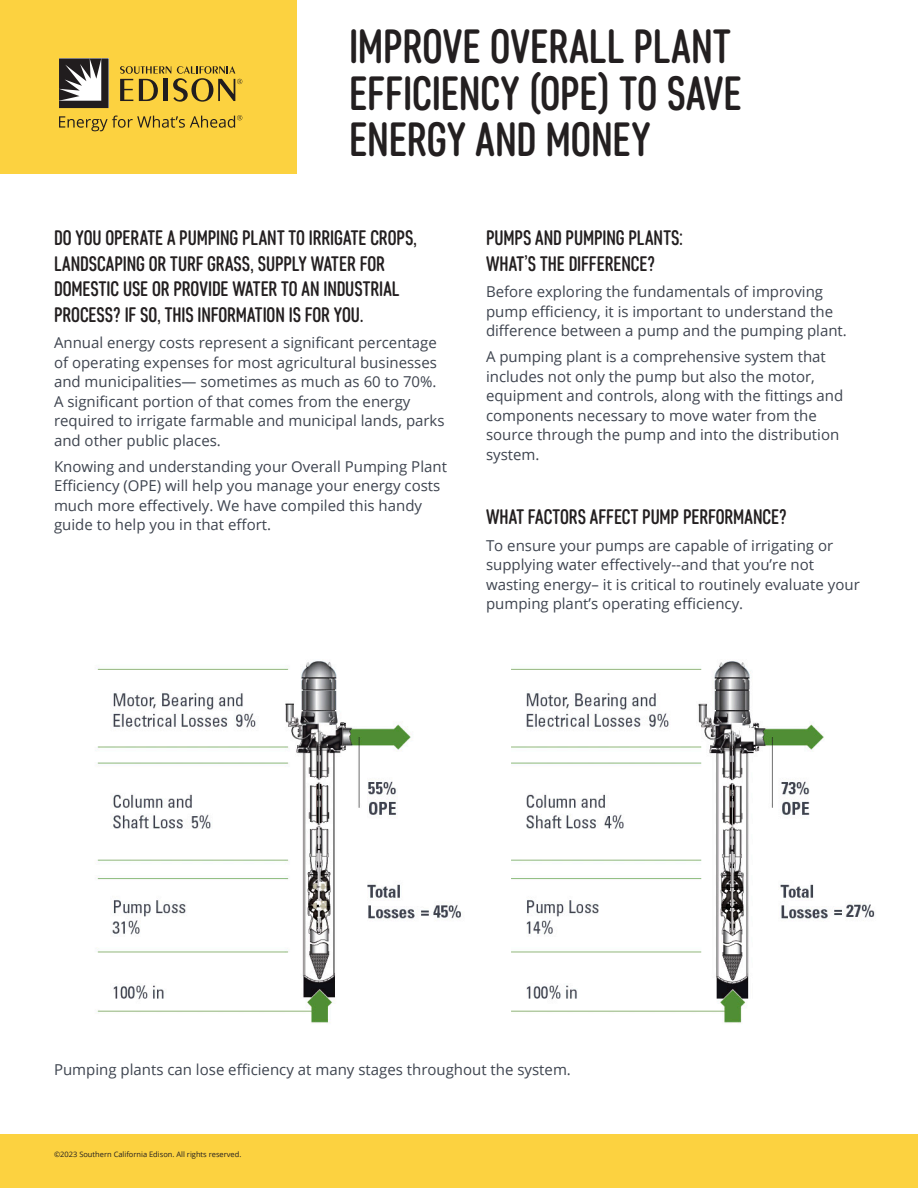
<style>
.page{position:relative;width:918px;height:1188px;background:#fff}
.page>*{position:absolute;margin:0;border:0;box-sizing:border-box;transform-origin:0 0}
.Class_Title{font:500 48px/46.5px "Core Sans DS47 Cn";color:#231f20}
.Body_Header{font:500 21px/25.5px "Core Sans DS47 Cn";letter-spacing:-.005em;color:#231f20}
.Body_Bullet{font:15px/19.5px "Open Sans";color:#3e444f}
.Fine_Print{font:7.5px "Open Sans";color:#231f20}
</style>
<div class="page">
<div style="left:0;top:1134px;width:918px;height:54px;background:#fcd240"></div>
<div style="left:0;top:0;width:297px;height:173px;background:#fcd240"></div>
<svg style="left:59px;top:58px;width:50px;height:50px;background:#6d6a6b"></svg>
<svg style="left:120px;top:66px;width:122px;height:36px"></svg>
<svg style="left:59px;top:115px;width:183px;height:16px"></svg>
<img style="left:97px;top:661px;width:778px;height:362px">
<p class="Class_Title" style="left:349px;top:22px;width:394px">IMPROVE OVERALL PLANT<br>EFFICIENCY (OPE) TO SAVE<br>ENERGY AND MONEY</p>
<p class="Body_Header" style="left:54px;top:225px;width:365px">DO YOU OPERATE A PUMPING PLANT TO IRRIGATE CROPS, LANDSCAPING OR TURF GRASS, SUPPLY WATER FOR DOMESTIC USE OR PROVIDE WATER TO AN INDUSTRIAL PROCESS? IF SO, THIS INFORMATION IS FOR YOU.</p>
<p class="Body_Bullet" style="left:54px;top:333px;width:392px">Annual energy costs represent a significant percentage of operating expenses for most agricultural businesses and municipalities— sometimes as much as 60 to 70%.<br>A significant portion of that comes from the energy required to irrigate farmable and municipal lands, parks and other public places.</p>
<p class="Body_Bullet" style="left:54px;top:456px;width:394px">Knowing and understanding your Overall Pumping Plant Efficiency (OPE) will help you manage your energy costs much more effectively. We have compiled this handy guide to help you in that effort.</p>
<p class="Body_Header" style="left:486px;top:225px;width:199px">PUMPS AND PUMPING PLANTS:<br>WHAT’S THE DIFFERENCE?</p>
<p class="Body_Bullet" style="left:486px;top:282px;width:362px">Before exploring the fundamentals of improving pump efficiency, it is important to understand the difference between a pump and the pumping plant.</p>
<p class="Body_Bullet" style="left:486px;top:347px;width:359px">A pumping plant is a comprehensive system that includes not only the pump but also the motor, equipment and controls, along with the fittings and components necessary to move water from the source through the pump and into the distribution system.</p>
<p class="Body_Header" style="left:486px;top:504px;width:302px">WHAT FACTORS AFFECT PUMP PERFORMANCE?</p>
<p class="Body_Bullet" style="left:486px;top:535px;width:375px">To ensure your pumps are capable of irrigating or supplying water effectively--and that you’re not wasting energy– it is critical to routinely evaluate your pumping plant’s operating efficiency.</p>
<p class="Body_Bullet" style="left:54px;top:1060px;width:518px">Pumping plants can lose efficiency at many stages throughout the system.</p>
<p class="Fine_Print" style="left:54px;top:1149px;width:189px">©2023 Southern California Edison. All rights reserved.</p>
</div>
